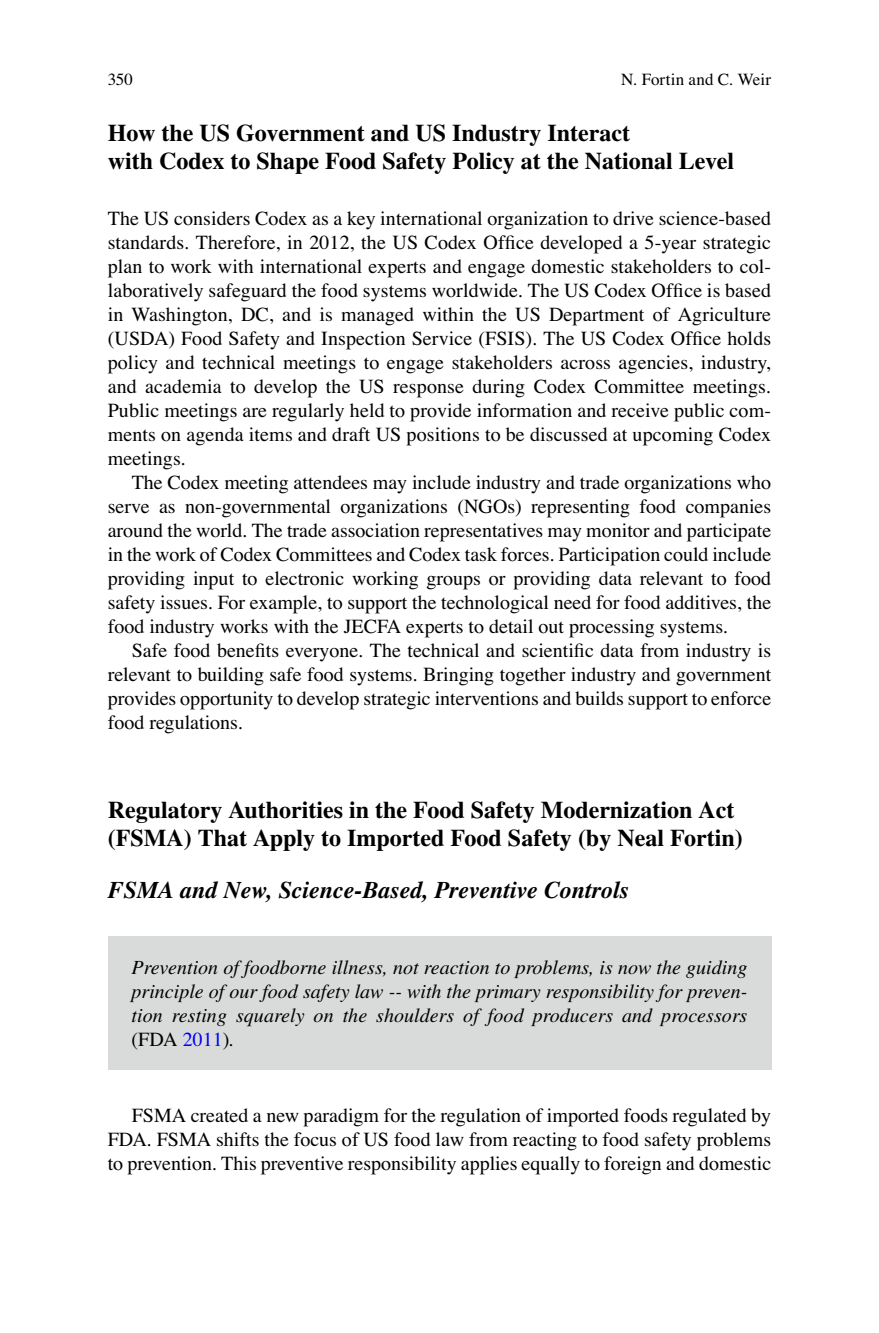
<style>
.page{position:relative;width:879px;height:1333px;background:#fff}
.page>*{position:absolute;margin:0;border:0;box-sizing:border-box;transform-origin:0 0}
.t1{font:700 24px/28px "Rjmskr Times";color:#000}
.t2{font:italic 700 24px "Lkvwjb Times";color:#000}
.t3{font:20px/24px "Tgwhgn Times";color:#000;text-align:justify}
.t4{font:italic 20px/24px "Trcmpl Times";letter-spacing:.005em;color:#000;text-align:justify}
.t5{font:17px "Tgwhgn Times";letter-spacing:.005em;color:#000}
.s1{color:#0000fa}
.s2{font-family:"Trcmpl Times";font-style:italic}
</style>
<div class="page">
<div style="left:108px;top:936px;width:663px;height:133px;background:#d9dada"></div>
<p class="t5" style="left:108px;top:73px;width:27px">350</p>
<p class="t1" style="left:108px;top:121px;width:628px">How the US Government and US Industry Interact<br>with Codex to Shape Food Safety Policy at the National Level</p>
<p class="t3" style="left:108px;top:208px;width:665px">The US considers Codex as a key international organization to drive science-based standards. Therefore, in 2012, the US Codex Office developed a 5-year strategic plan to work with international experts and engage domestic stakeholders to col&shy;laboratively safeguard the food systems worldwide. The US Codex Office is based in Washington, DC, and is managed within the US Department of Agriculture (USDA) Food Safety and Inspection Service (FSIS). The US Codex Office holds policy and technical meetings to engage stakeholders across agencies, industry, and academia to develop the US response during Codex Committee meetings.<br>Public meetings are regularly held to provide information and receive public com&shy;ments on agenda items and draft US positions to be discussed at upcoming Codex meetings.</p>
<p class="t3" style="left:108px;top:472px;width:665px;text-indent:24px">The Codex meeting attendees may include industry and trade organizations who serve as non-governmental organizations (NGOs) representing food companies around the world. The trade association representatives may monitor and participate in the work of Codex Committees and Codex task forces. Participation could include providing input to electronic working groups or providing data relevant to food safety issues. For example, to support the technological need for food additives, the food industry works with the JECFA experts to detail out processing systems.</p>
<p class="t3" style="left:108px;top:640px;width:665px;text-indent:24px">Safe food benefits everyone. The technical and scientific data from industry is relevant to building safe food systems. Bringing together industry and government provides opportunity to develop strategic interventions and builds support to enforce food regulations.</p>
<p class="t5" style="left:621px;top:73px;width:152px">N. Fortin and C. Weir</p>
<p class="t1" style="left:108px;top:797px;width:636px">Regulatory Authorities in the Food Safety Modernization Act (FSMA) That Apply to Imported Food Safety (by Neal Fortin)</p>
<p class="t2" style="left:108px;top:880px;width:523px">FSMA and New, Science-Based, Preventive Controls</p>
<p class="t4" style="left:132px;top:956px;width:617px">Prevention of foodborne illness, not reaction to problems, is now the guiding principle of our food safety law -- with the primary responsibility for preven&shy;tion resting squarely on the shoulders of food producers and processors</p>
<p class="t3" style="left:132px;top:1029px;width:104px">(FDA <span class="s1">2011</span> ) <span class="s2">.</span></p>
<p class="t3" style="left:108px;top:1104px;width:665px;text-indent:24px">FSMA created a new paradigm for the regulation of imported foods regulated by FDA. FSMA shifts the focus of US food law from reacting to food safety problems to prevention. This preventive responsibility applies equally to foreign and domestic</p>
</div>
